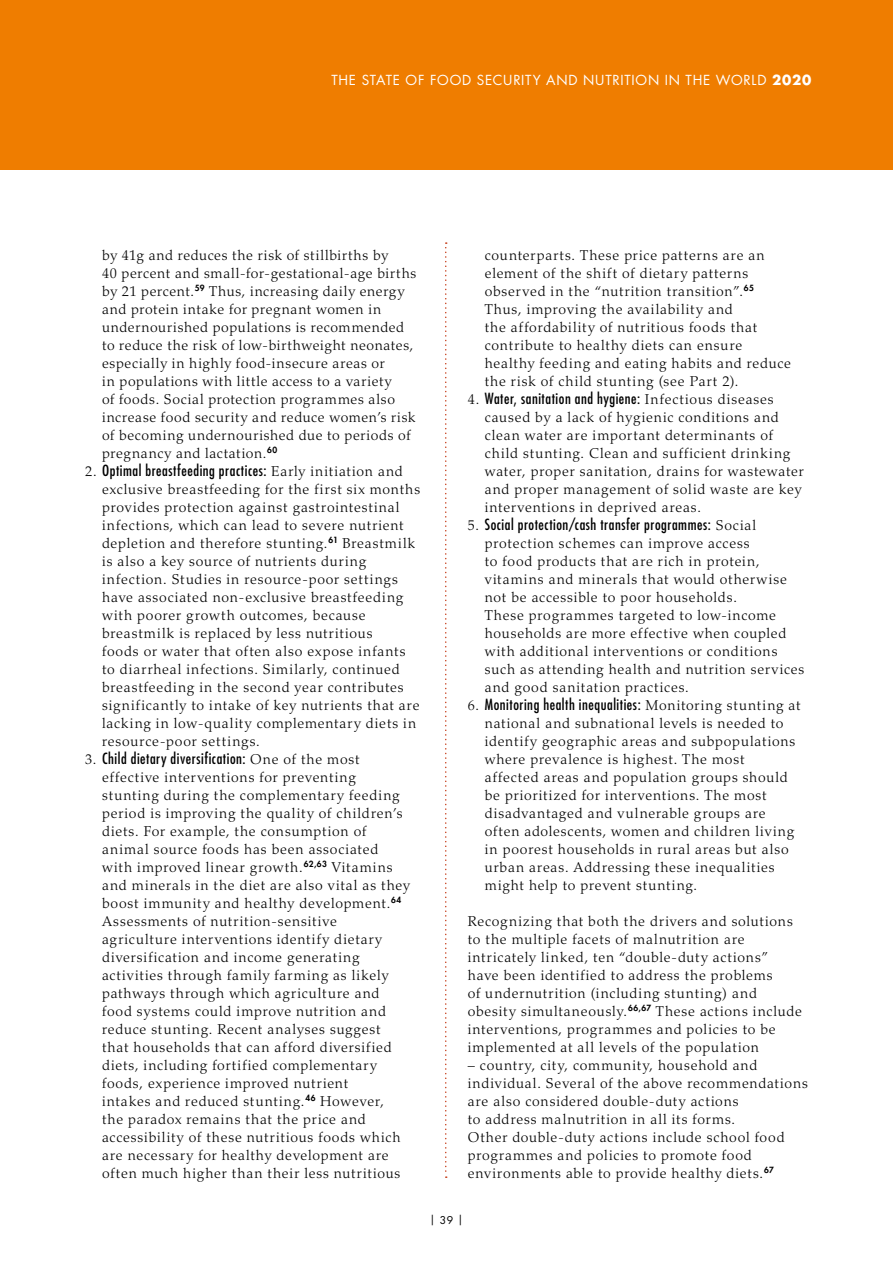
<style>
.page{position:relative;width:893px;height:1263px;background:#fff}
.page>*{position:absolute;margin:0;border:0;box-sizing:border-box;transform-origin:0 0}
.t1{font:condensed 15px "Futura Std";letter-spacing:.035em;color:#000}
.t2{font:300 14.25px/18px "Palatino LT Std";letter-spacing:.055em;color:#000}
.t3{font:13.5px "Futura Std";letter-spacing:.055em;color:#fff}
.t4{font:10.5px "Futura Std";color:#000}
.s1{font-weight:700}
.s2{font-family:"Palatino LT Std";font-weight:300;font-stretch:normal;font-size:14.25px}
</style>
<div class="page">
<div style="left:0;top:0;width:893px;height:170px;background:#ef7d00"></div>
<svg style="left:445px;top:242px;width:2px;height:936px"></svg>
<p class="t3" style="left:331px;top:71px;width:481px">THE STATE OF FOOD SECURITY AND NUTRITION IN THE WORLD <span class="s1">2020</span></p>
<p class="t2" style="left:102px;top:246px;width:316px">by 41g and reduces the risk of stillbirths by<br>40 percent and small-for-gestational-age births by 21 percent.<sup>59</sup> Thus, increasing daily energy and protein intake for pregnant women in undernourished populations is recommended to reduce the risk of low-birthweight neonates, especially in highly food-insecure areas or<br>in populations with little access to a variety<br>of foods. Social protection programmes also increase food security and reduce women’s risk of becoming undernourished due to periods of pregnancy and lactation.<sup>60</sup></p>
<p class="t1" style="left:85px;top:461px;width:319px"><span class="s2">2.</span> Optimal breastfeeding practices: <span class="s2">Early initiation and</span></p>
<p class="t2" style="left:102px;top:480px;width:320px">exclusive breastfeeding for the first six months provides protection against gastrointestinal infections, which can lead to severe nutrient depletion and therefore stunting.<sup>61</sup> Breastmilk is also a key source of nutrients during infection. Studies in resource-poor settings have associated non-exclusive breastfeeding with poorer growth outcomes, because breastmilk is replaced by less nutritious<br>foods or water that often also expose infants to diarrheal infections. Similarly, continued breastfeeding in the second year contributes significantly to intake of key nutrients that are lacking in low-quality complementary diets in resource-poor settings.</p>
<p class="t1" style="left:85px;top:749px;width:276px"><span class="s2">3.</span> Child dietary diversification: <span class="s2">One of the most</span></p>
<p class="t2" style="left:102px;top:768px;width:310px">effective interventions for preventing stunting during the complementary feeding period is improving the quality of children’s diets. For example, the consumption of animal source foods has been associated with improved linear growth.<sup>62,63</sup> Vitamins and minerals in the diet are also vital as they boost immunity and healthy development.<sup>64<br></sup>Assessments of nutrition-sensitive agriculture interventions identify dietary diversification and income generating activities through family farming as likely pathways through which agriculture and food systems could improve nutrition and reduce stunting. Recent analyses suggest that households that can afford diversified diets, including fortified complementary foods, experience improved nutrient<br>intakes and reduced stunting.<sup>46</sup> However,<br>the paradox remains that the price and accessibility of these nutritious foods which are necessary for healthy development are often much higher than their less nutritious</p>
<p class="t2" style="left:485px;top:246px;width:308px">counterparts. These price patterns are an element of the shift of dietary patterns observed in the “nutrition transition”.<sup>65<br></sup>Thus, improving the availability and<br>the affordability of nutritious foods that contribute to healthy diets can ensure healthy feeding and eating habits and reduce the risk of child stunting (see Part 2).</p>
<p class="t1" style="left:468px;top:389px;width:307px"><span class="s2">4.</span> Water, sanitation and hygiene: <span class="s2">Infectious diseases</span></p>
<p class="t2" style="left:485px;top:408px;width:321px">caused by a lack of hygienic conditions and clean water are important determinants of child stunting. Clean and sufficient drinking water, proper sanitation, drains for wastewater and proper management of solid waste are key interventions in deprived areas.</p>
<p class="t1" style="left:468px;top:515px;width:290px"><span class="s2">5.</span> Social protection/cash transfer programmes: <span class="s2">Social</span></p>
<p class="t2" style="left:485px;top:534px;width:321px">protection schemes can improve access<br>to food products that are rich in protein, vitamins and minerals that would otherwise not be accessible to poor households.<br>These programmes targeted to low-income households are more effective when coupled with additional interventions or conditions such as attending health and nutrition services and good sanitation practices.</p>
<p class="t1" style="left:468px;top:695px;width:334px"><span class="s2">6.</span> Monitoring health inequalities: <span class="s2">Monitoring stunting at</span></p>
<p class="t2" style="left:485px;top:714px;width:312px">national and subnational levels is needed to identify geographic areas and subpopulations where prevalence is highest. The most affected areas and population groups should be prioritized for interventions. The most disadvantaged and vulnerable groups are often adolescents, women and children living in poorest households in rural areas but also urban areas. Addressing these inequalities might help to prevent stunting.</p>
<p class="t2" style="left:468px;top:912px;width:336px">Recognizing that both the drivers and solutions to the multiple facets of malnutrition are intricately linked, ten “double-duty actions” have been identified to address the problems<br>of undernutrition (including stunting) and obesity simultaneously.<sup>66,67</sup> These actions include interventions, programmes and policies to be implemented at all levels of the population</p>
<p class="t2" style="left:468px;top:1056px;width:342px">– country, city, community, household and individual. Several of the above recommendations are also considered double-duty actions<br>to address malnutrition in all its forms.<br>Other double-duty actions include school food programmes and policies to promote food environments able to provide healthy diets.<sup>67</sup></p>
<p class="t4" style="left:429px;top:1213px;width:35px">| 39 |</p>
</div>
